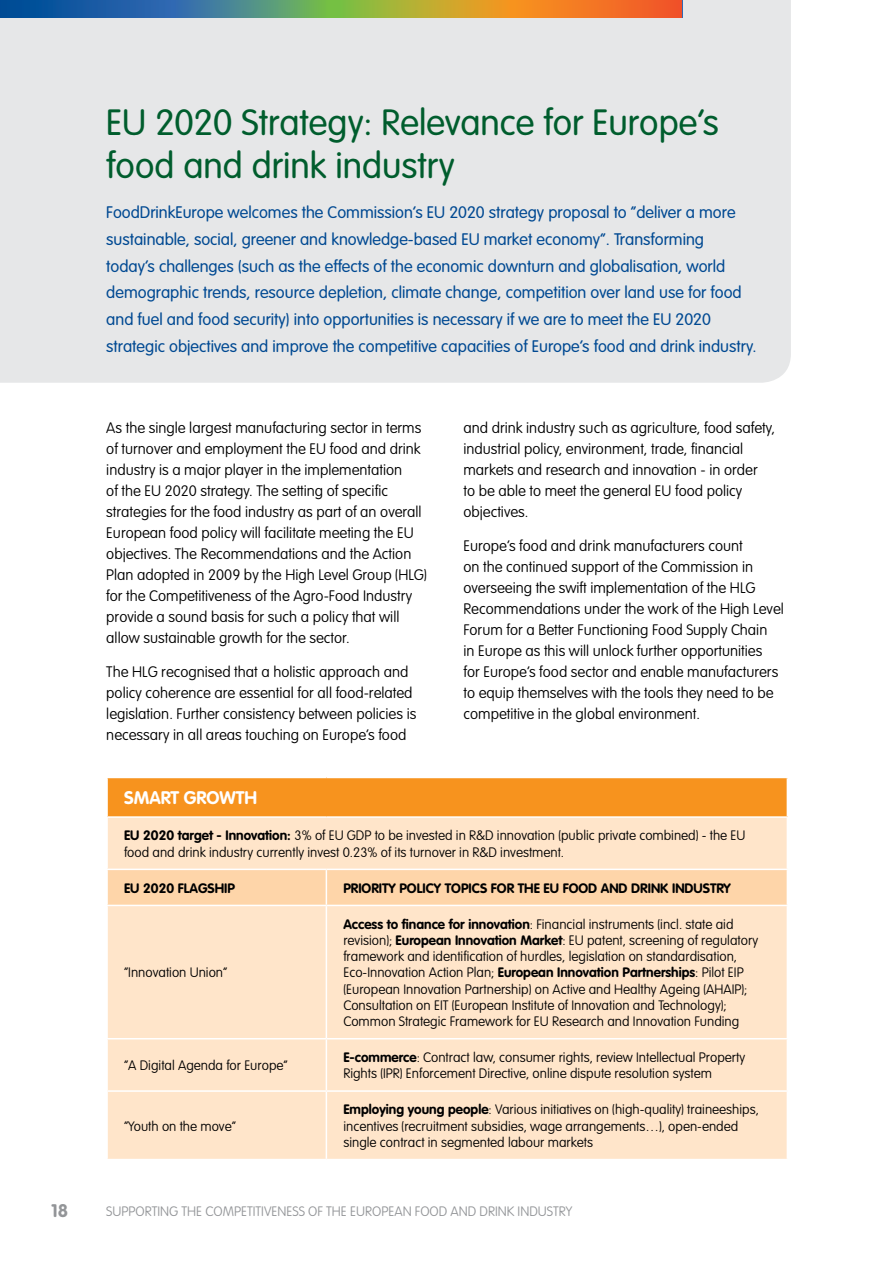
<style>
.page{position:relative;width:893px;height:1263px;background:#fff}
.page>*{position:absolute;margin:0;border:0;box-sizing:border-box;transform-origin:0 0}
.t1{font:300 36px/43.2px "VAG Rounded";color:#005d2d}
.t2{font:700 18px "VAG Rounded";color:#fff}
.t3{font:700 18px "VAG Rounded";color:#939598}
.t4{font:300 16.5px/27px "VAG Rounded";color:#004992}
.t5{font:100 15px/21px "VAG Rounded";color:#000}
.t6{font:100 13.5px/16.2px "VAG Rounded";color:#000}
.t7{font:700 13.5px "VAG Rounded";color:#000}
.t8{font:100 13.5px "VAG Rounded";color:#939598}
.s1{font-weight:100}
.s2{font-weight:700}
</style>
<div class="page">
<div style="left:0;top:0;width:791px;height:383px;background:#e6e7e8"></div>
<div style="left:171px;top:0;width:170px;height:17px;background:linear-gradient(to right,#3066bd,#79c344)"></div>
<div style="left:0;top:0;width:171px;height:17px;background:linear-gradient(to right,#004a94,#3168b1)"></div>
<div style="left:341px;top:0;width:171px;height:17px;background:linear-gradient(to right,#7dc244,#fb971f)"></div>
<div style="left:512px;top:0;width:170px;height:17px;background:linear-gradient(to right,#f7951f,#f05229)"></div>
<div style="left:107px;top:777px;width:680px;height:40px;background:#f7931e"></div>
<div style="left:108px;top:818px;width:679px;height:341px;background:#ffe5ca"></div>
<div style="left:108px;top:870px;width:679px;height:35px;background:#fed5a9"></div>
<hr style="left:106px;top:777px;width:220px;height:1px;background:#fff">
<hr style="left:106px;top:778px;width:2px;height:38px;background:#fff">
<hr style="left:326px;top:777px;width:462px;height:1px;background:#fff">
<hr style="left:106px;top:816px;width:220px;height:2px;background:#fff">
<hr style="left:326px;top:816px;width:462px;height:2px;background:#fff">
<hr style="left:106px;top:869px;width:220px;height:1px;background:#fff">
<hr style="left:326px;top:869px;width:462px;height:1px;background:#fff">
<hr style="left:326px;top:870px;width:1px;height:35px;background:#fff">
<hr style="left:106px;top:905px;width:220px;height:1px;background:#fff">
<hr style="left:326px;top:905px;width:462px;height:1px;background:#fff">
<hr style="left:326px;top:906px;width:1px;height:132px;background:#fff">
<hr style="left:106px;top:1038px;width:220px;height:1px;background:#fff">
<hr style="left:326px;top:1038px;width:462px;height:1px;background:#fff">
<hr style="left:326px;top:1039px;width:1px;height:51px;background:#fff">
<hr style="left:106px;top:1090px;width:220px;height:2px;background:#fff">
<hr style="left:326px;top:1090px;width:462px;height:2px;background:#fff">
<hr style="left:326px;top:1092px;width:1px;height:67px;background:#fff">
<h1 class="t1" style="left:106px;top:100px;width:614px">EU 2020 Strategy: Relevance for Europe’s food and drink industry</h1>
<p class="t4" style="left:106px;top:198px;width:652px">FoodDrinkEurope welcomes the Commission’s EU 2020 strategy proposal to “deliver a more sustainable, social, greener and knowledge-based EU market economy’’. Transforming today’s challenges (such as the effects of the economic downturn and globalisation, world demographic trends, resource depletion, climate change, competition over land use for food and fuel and food security) into opportunities is necessary if we are to meet the EU 2020 strategic objectives and improve the competitive capacities of Europe’s food and drink industry.</p>
<p class="t5" style="left:106px;top:417px;width:322px">As the single largest manufacturing sector in terms of turnover and employment the EU food and drink industry is a major player in the implementation<br>of the EU 2020 strategy. The setting of specific strategies for the food industry as part of an overall European food policy will facilitate meeting the EU objectives. The Recommendations and the Action Plan adopted in 2009 by the High Level Group (HLG) for the Competitiveness of the Agro-Food Industry provide a sound basis for such a policy that will allow sustainable growth for the sector.</p>
<p class="t5" style="left:106px;top:661px;width:312px">The HLG recognised that a holistic approach and policy coherence are essential for all food-related legislation. Further consistency between policies is necessary in all areas touching on Europe’s food</p>
<p class="t5" style="left:463px;top:417px;width:313px">and drink industry such as agriculture, food safety, industrial policy, environment, trade, financial markets and research and innovation - in order<br>to be able to meet the general EU food policy objectives.</p>
<p class="t5" style="left:463px;top:535px;width:322px">Europe’s food and drink manufacturers count<br>on the continued support of the Commission in overseeing the swift implementation of the HLG Recommendations under the work of the High Level Forum for a Better Functioning Food Supply Chain<br>in Europe as this will unlock further opportunities<br>for Europe’s food sector and enable manufacturers to equip themselves with the tools they need to be competitive in the global environment.</p>
<p class="t2" style="left:124px;top:787px;width:135px">SMART growth</p>
<p class="t7" style="left:124px;top:828px;width:232px">EU 2020 target - Innovation: <span class="s1">3% of EU GDP</span></p>
<p class="t6" style="left:124px;top:827px;width:621px;text-indent:251px">to be invested in R&amp;D innovation (public private combined) - the EU food and drink industry currently invest 0.23% of its turnover in R&amp;D investment.</p>
<p class="t7" style="left:124px;top:880px;width:83px">EU 2020 FLAGSHIP</p>
<p class="t7" style="left:343px;top:880px;width:8px">PRIORIT</p>
<p class="t7" style="left:389px;top:880px;width:64px">Y POLICY TOPI</p>
<p class="t7" style="left:472px;top:880px;width:108px">CS FOR TH E EU FOOD</p>
<p class="t7" style="left:601px;top:880px;width:39px">AND DRINK</p>
<p class="t7" style="left:672px;top:880px;width:9px">INDUSTR</p>
<p class="t7" style="left:724px;top:880px;width:9px">Y</p>
<p class="t6" style="left:124px;top:964px;width:105px">“Innovation Union”</p>
<p class="t6" style="left:343px;top:916px;width:416px"><span class="s2">Access to finance for innovation</span>: Financial instruments (incl. state aid revision); <span class="s2">European Innovation Market</span>: EU patent, screening of regulatory framework and identification of hurdles, legislation on standardisation, Eco-Innovation Action Plan; <span class="s2">European Innovation Partnerships</span>: Pilot EIP (European Innovation Partnership) on Active and Healthy Ageing (AHAIP</p>
<p class="t6" style="left:741px;top:981px;width:7px">);</p>
<p class="t6" style="left:343px;top:997px;width:397px">Consultation on EIT (European Institute of Innovation and Technology);<br>Common Strategic Framework for EU Research and Innovation Funding</p>
<p class="t6" style="left:124px;top:1057px;width:165px">“A Digital Agenda for Europe”</p>
<p class="t6" style="left:343px;top:1049px;width:403px"><span class="s2">E-commerce</span>: Contract law, consumer rights, review Intellectual Property<br>Rights (IPR) Enforcement Directive, online dispute resolution system</p>
<p class="t6" style="left:124px;top:1118px;width:113px">“Youth on the move”</p>
<p class="t6" style="left:343px;top:1101px;width:417px"><span class="s2">Employing young people</span>: Various initiatives on (high-quality) traineeships, incentives (recruitment subsidies, wage arrangements…), open-ended single contract in segmented labour markets</p>
<p class="t3" style="left:51px;top:1199px;width:18px">18</p>
<p class="t8" style="left:106px;top:1203px;width:468px">Supporting the competitiveness of the European food and drink industry</p>
</div>
